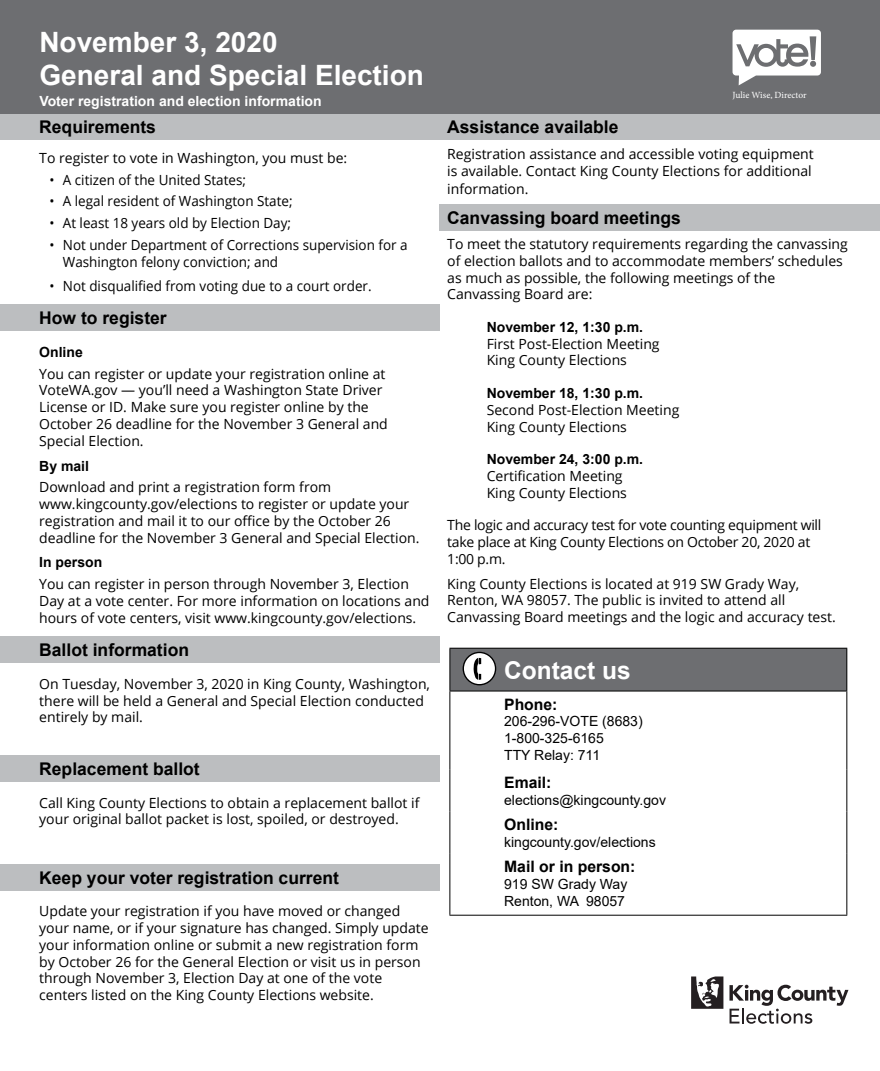
<style>
.page{position:relative;width:880px;height:1071px;background:#fff}
.page>*{position:absolute;margin:0;border:0;box-sizing:border-box;transform-origin:0 0}
.t1{font:700 28px/33.6px "Arial";color:#fff}
.t2{font:700 24.5px "Arial";color:#fff}
.t3{font:700 17.5px "Arial";color:#000}
.t4{font:700 15.75px "Arial";color:#000}
.t5{font:14px/16.8px "Open Sans";color:#000}
.t6{font:14px/16.8px "Open Sans";color:#000;scale:.96 1}
.t7{font:14px/16.8px "Arial";color:#000}
.t8{font:14px/16.8px "Open Sans";letter-spacing:-.02em;color:#000}
.t9{font:700 14px "Arial";color:#000}
.t10{font:700 14px "Arial";color:#fff}
.t11{font:9.45px "Minion Pro";color:#fff}
</style>
<div class="page">
<div style="left:0;top:114px;width:878px;height:26px;background:#bcbec0"></div>
<div style="left:0;top:0;width:879px;height:114px;background:#6d6e71"></div>
<svg style="left:691px;top:976px;width:32px;height:33px"></svg>
<svg style="left:729px;top:985px;width:119px;height:39px"></svg>
<svg style="left:732px;top:30px;width:88px;height:55px"></svg>
<div style="left:0;top:304px;width:439px;height:27px;background:#bcbec0"></div>
<div style="left:0;top:637px;width:439px;height:26px;background:#bcbec0"></div>
<div style="left:450px;top:648px;width:396px;height:43px;background:#6d6e71"></div>
<hr style="left:449px;top:691px;width:1px;height:78px;background:#000">
<hr style="left:846px;top:691px;width:1px;height:78px;background:#000">
<hr style="left:449px;top:769px;width:1px;height:43px;background:#000">
<hr style="left:846px;top:769px;width:1px;height:43px;background:#000">
<hr style="left:449px;top:812px;width:1px;height:42px;background:#000">
<hr style="left:846px;top:812px;width:1px;height:42px;background:#000">
<hr style="left:449px;top:854px;width:1px;height:61px;background:#000">
<hr style="left:846px;top:854px;width:1px;height:61px;background:#000">
<hr style="left:449px;top:648px;width:398px;height:1px;background:#000">
<hr style="left:449px;top:649px;width:1px;height:42px;background:#000">
<hr style="left:846px;top:649px;width:1px;height:42px;background:#000">
<hr style="left:449px;top:691px;width:398px;height:1px;background:#000">
<hr style="left:449px;top:915px;width:398px;height:1px;background:#000">
<div style="left:463px;top:652px;width:32px;height:33px;background:#fff;border-radius:50%"></div>
<div style="left:462px;top:652px;width:34px;height:33px;border:1px solid #000;border-radius:50%"></div>
<svg style="left:473px;top:658px;width:8px;height:22px"></svg>
<div style="left:0;top:755px;width:439px;height:27px;background:#bcbec0"></div>
<div style="left:439px;top:205px;width:440px;height:26px;background:#bcbec0"></div>
<div style="left:0;top:864px;width:439px;height:27px;background:#bcbec0"></div>
<h1 class="t1" style="left:39px;top:26px;width:386px">November 3, 2020<br>General and Special Election</h1>
<p class="t10" style="left:39px;top:91px;width:284px">Voter registration and election information</p>
<p class="t3" style="left:39px;top:115px;width:118px">Requirements</p>
<p class="t5" style="left:39px;top:149px;width:309px">To register to vote in Washington, you must be:</p>
<p class="t6" style="left:50px;top:171px;width:206px">• A citizen of the United States;</p>
<p class="t6" style="left:50px;top:193px;width:254px">• A legal resident of Washington State;</p>
<p class="t6" style="left:50px;top:214px;width:253px">• At least 18 years old by Election Day;</p>
<p class="t6" style="left:63px;top:236px;width:360px;text-indent:-13px">• Not under Department of Corrections supervision for a<br>Washington felony conviction; and</p>
<p class="t6" style="left:50px;top:277px;width:337px">• Not disqualified from voting due to a court order.</p>
<p class="t3" style="left:39px;top:306px;width:129px">How to register</p>
<p class="t9" style="left:39px;top:342px;width:45px">Online</p>
<p class="t5" style="left:39px;top:365px;width:350px">You can register or update your registration online at VoteWA.gov — you’ll need a Washington State Driver License or ID. Make sure you register online by the October 26 deadline for the November 3 General and Special Election.</p>
<p class="t9" style="left:39px;top:456px;width:51px">By mail</p>
<p class="t5" style="left:39px;top:479px;width:382px">Download and print a registration form from www.kingcounty.gov/elections to register or update your registration and mail it to our office by the October 26 deadline for the November 3 General and Special Election.</p>
<p class="t9" style="left:39px;top:553px;width:65px">In person</p>
<p class="t5" style="left:39px;top:575px;width:392px">You can register in person through November 3, Election<br>Day at a vote center. For more information on locations and hours of vote centers, visit www.kingcounty.gov/elections.</p>
<p class="t3" style="left:39px;top:638px;width:151px">Ballot information</p>
<p class="t5" style="left:39px;top:675px;width:392px">On Tuesday, November 3, 2020 in King County, Washington, there will be held a General and Special Election conducted entirely by mail.</p>
<p class="t3" style="left:39px;top:757px;width:162px">Replacement ballot</p>
<p class="t5" style="left:39px;top:794px;width:382px">Call King County Elections to obtain a replacement ballot if your original ballot packet is lost, spoiled, or destroyed.</p>
<p class="t3" style="left:39px;top:865px;width:301px">Keep your voter registration current</p>
<p class="t5" style="left:39px;top:902px;width:391px">Update your registration if you have moved or changed your name, or if your signature has changed. Simply update your information online or submit a new registration form by October 26 for the General Election or visit us in person through November 3, Election Day at one of the vote centers listed on the King County Elections website.</p>
<p class="t11" style="left:732px;top:89px;width:76px">Julie Wise, Director</p>
<p class="t3" style="left:447px;top:115px;width:173px">Assistance available</p>
<p class="t5" style="left:447px;top:145px;width:368px;line-height:17.5px">Registration assistance and accessible voting equipment is available. Contact King County Elections for additional information.</p>
<p class="t3" style="left:447px;top:206px;width:235px">Canvassing board meetings</p>
<p class="t5" style="left:447px;top:235px;width:402px">To meet the statutory requirements regarding the canvassing of election ballots and to accommodate members’ schedules as much as possible, the following meetings of the Canvassing Board are:</p>
<p class="t9" style="left:486px;top:317px;width:158px">November 12, 1:30 p.m.</p>
<p class="t5" style="left:486px;top:335px;width:174px">First Post-Election Meeting<br>King County Elections</p>
<p class="t9" style="left:486px;top:383px;width:158px">November 18, 1:30 p.m.</p>
<p class="t5" style="left:486px;top:401px;width:194px">Second Post-Election Meeting<br>King County Elections</p>
<p class="t9" style="left:486px;top:449px;width:158px">November 24, 3:00 p.m.</p>
<p class="t5" style="left:486px;top:467px;width:142px">Certification Meeting<br>King County Elections</p>
<p class="t8" style="left:447px;top:517px;width:375px">The logic and accuracy test for vote counting equipment will take place at King County Elections on October 20, 2020 at<br>1:00 p.m.</p>
<p class="t5" style="left:447px;top:575px;width:390px">King County Elections is located at 919 SW Grady Way,<br>Renton, WA 98057. The public is invited to attend all<br>Canvassing Board meetings and the logic and accuracy test.</p>
<h2 class="t2" style="left:504px;top:653px;width:128px">Contact us</h2>
<p class="t4" style="left:504px;top:693px;width:55px">Phone:</p>
<p class="t7" style="left:504px;top:713px;width:140px">206-296-VOTE (8683)<br>1-800-325-6165<br>TTY Relay: 711</p>
<p class="t4" style="left:504px;top:771px;width:49px">Email:</p>
<p class="t7" style="left:504px;top:791px;width:163px">elections@kingcounty.gov</p>
<p class="t4" style="left:504px;top:813px;width:56px">Online:</p>
<p class="t7" style="left:504px;top:833px;width:153px">kingcounty.gov/elections</p>
<p class="t4" style="left:504px;top:856px;width:133px">Mail or in person:</p>
<p class="t7" style="left:504px;top:876px;width:125px">919 SW Grady Way<br>Renton, WA 98057</p>
</div>
